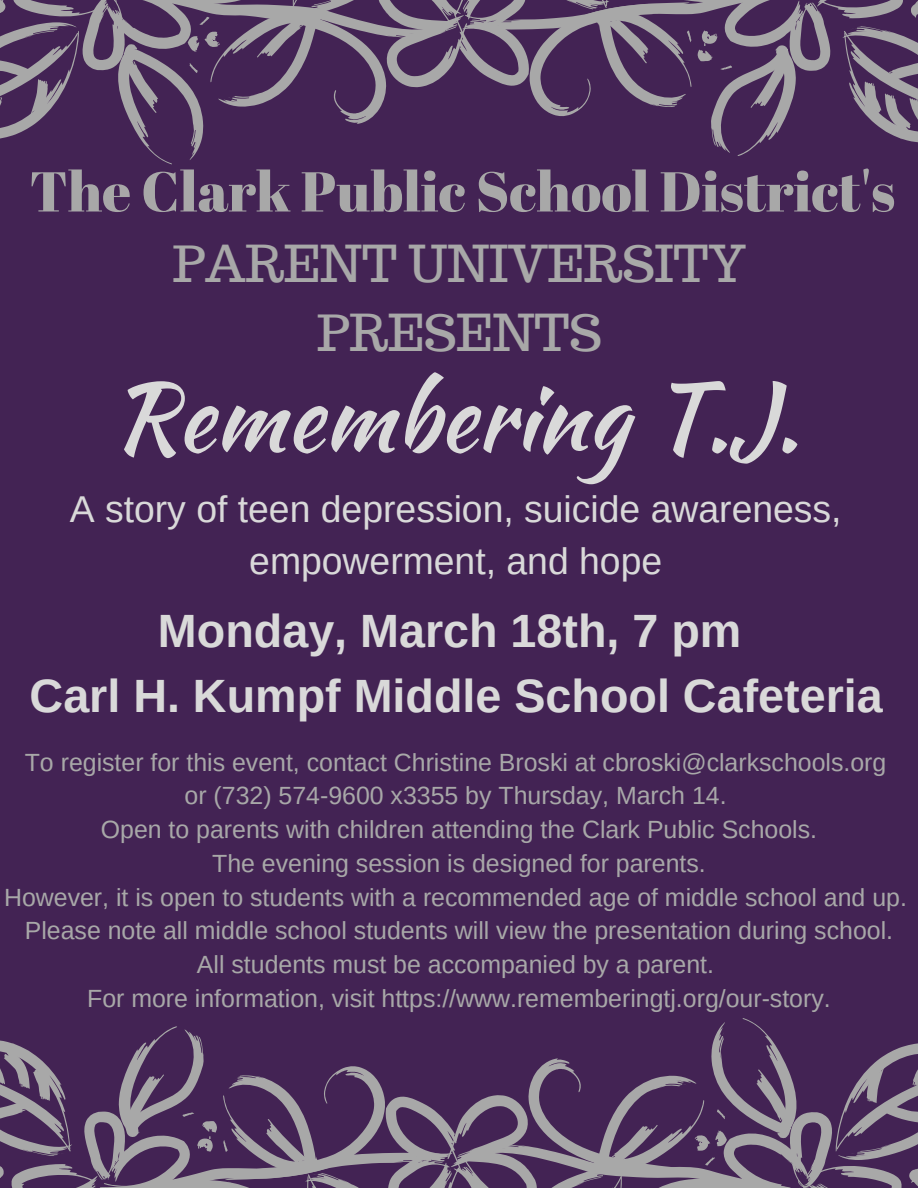
<style>
.page{position:relative;width:918px;height:1188px;background:#432354}
.page>*{position:absolute;margin:0;border:0;box-sizing:border-box;transform-origin:0 0}
.t1{font:93.45px "Kaushan Script";color:#d9d9d9}
.t2{font:55.95px "Abril Fatface";color:#a8a8a8}
.t3{font:49.8px/68.7px "Trocchi";color:#a8a8a8;text-align:center}
.t4{font:700 46.65px/65.2px "Arimo";color:#d9d9d9;text-align:center}
.t5{font:37.35px/51.8px "Arimo";color:#d9d9d9;text-align:center}
.t6{font:24.9px/33.8px "Arimo";color:#a8a8a8;text-align:center}
</style>
<div class="page">
<svg style="left:0;top:0;width:918px;height:164px"></svg>
<svg style="left:0;top:1018px;width:918px;height:170px"></svg>
<h2 class="t2" style="left:30px;top:152px;width:867px">The Clark Public School District's</h2>
<h3 class="t3" style="left:173px;top:230px;width:575px">PARENT UNIVERSITY<br>PRESENTS</h3>
<h1 class="t1" style="left:112px;top:349px;width:688px">Remembering T.J.</h1>
<h3 class="t5" style="left:70px;top:483px;width:773px">A story of teen depression, suicide awareness, empowerment, and hope</h3>
<h3 class="t4" style="left:30px;top:598px;width:855px">Monday, March 18th, 7 pm<br>Carl H. Kumpf Middle School Cafeteria</h3>
<p class="t6" style="left:4px;top:745px;width:904px">To register for this event, contact Christine Broski at cbroski@clarkschools.org<br>or (732) 574-9600 x3355 by Thursday, March 14.<br>Open to parents with children attending the Clark Public Schools.<br>The evening session is designed for parents.<br>However, it is open to students with a recommended age of middle school and up.<br>Please note all middle school students will view the presentation during school.<br>All students must be accompanied by a parent.<br>For more information, visit https://www.rememberingtj.org/our-story.</p>
</div>
